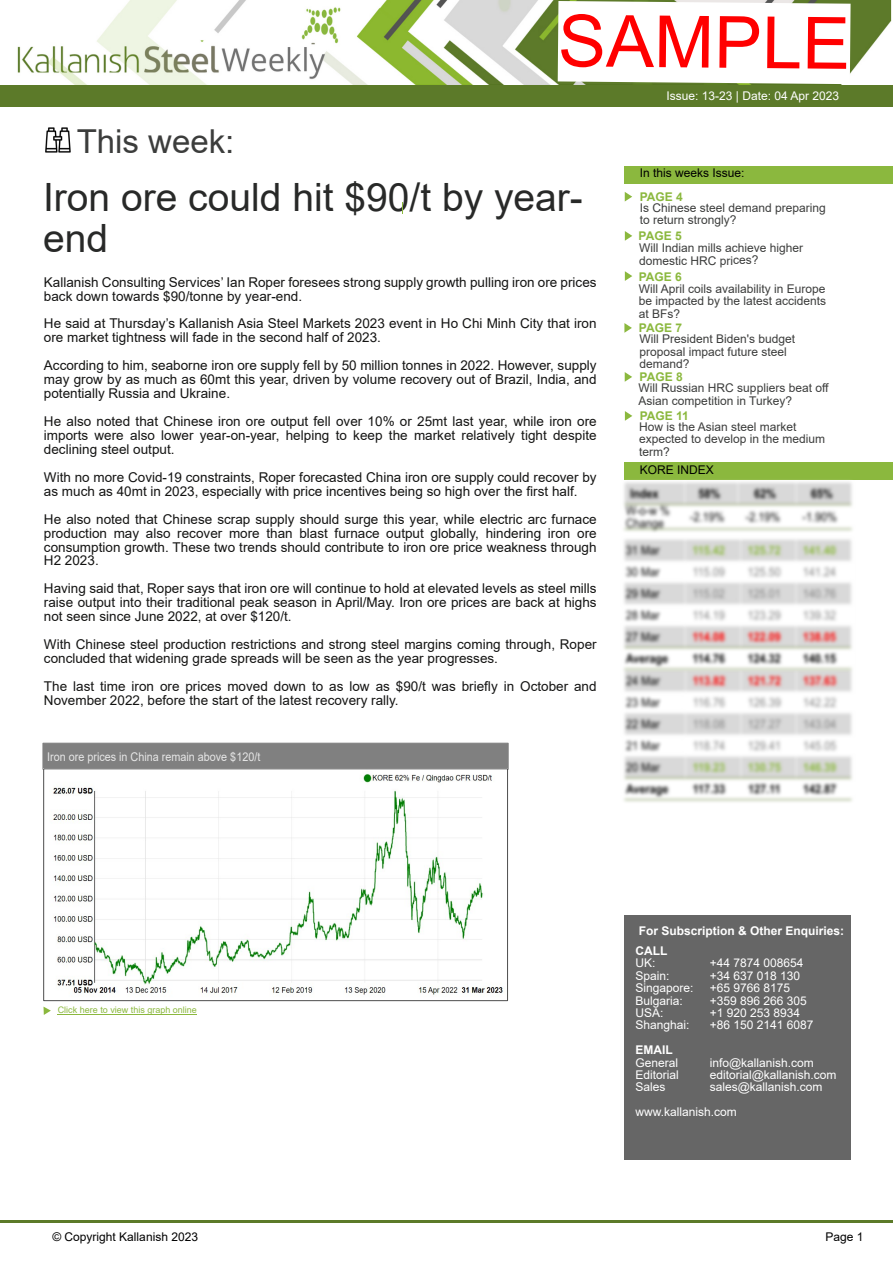
<style>
.page{position:relative;width:893px;height:1263px;background:#fff}
.page>*{position:absolute;margin:0;border:0;box-sizing:border-box;transform-origin:0 0}
.t1{font:72px "Arial";color:#f00}
.t2{font:39px/40.2px "Arial";color:#282928}
.t3{font:33px "Arial";color:#3c3d3c}
.t4{font:13.5px/14px "Arial";color:#141413}
.t5{font:12px/12.5px "Arial";color:#3c3d3c}
.t6{font:12px/12.5px "Arial";color:#fff}
.t7{font:12px "Arial";color:#000}
.t8{font:700 12px "Arial";color:#fff}
.t9{font:12px "Arial";color:#e6e6e6;scale:.9 1}
.t10{font:700 12px "Arial";color:#8bb83e}
.t11{font:9px "Arial";color:#8bb83e}
</style>
<div class="page">
<div style="left:624px;top:916px;width:226px;height:244px;background:#666"></div>
<img style="left:45px;top:127px;width:26px;height:26px">
<div style="left:625px;top:166px;width:268px;height:17px;background:#8bb83e"></div>
<div style="left:625px;top:462px;width:268px;height:17px;background:#8bb83e"></div>
<svg style="left:625px;top:192px;width:7px;height:9px"></svg>
<svg style="left:625px;top:231px;width:7px;height:10px"></svg>
<svg style="left:625px;top:271px;width:7px;height:10px"></svg>
<svg style="left:625px;top:372px;width:7px;height:10px"></svg>
<svg style="left:624px;top:323px;width:8px;height:10px"></svg>
<svg style="left:625px;top:411px;width:7px;height:10px"></svg>
<hr style="left:0;top:1221px;width:893px;height:2px;background:#5c7a29">
<img style="left:17px;top:0;width:874px;height:85px">
<div style="left:0;top:85px;width:893px;height:22px;background:#5c7a29"></div>
<svg style="left:558px;top:1px;width:293px;height:83px"></svg>
<svg style="left:402px;top:202px;width:1px;height:12px"></svg>
<img style="left:623px;top:478px;width:232px;height:55px">
<img style="left:623px;top:539px;width:230px;height:263px">
<div style="left:43px;top:743px;width:465px;height:27px;background:#808080"></div>
<img style="left:53px;top:773px;width:450px;height:222px">
<div style="left:43px;top:769px;width:465px;height:232px;border:1px solid #4d4d4d"></div>
<hr style="left:58px;top:1014px;width:139px;height:1px;background:#8bb83e">
<svg style="left:44px;top:1007px;width:7px;height:8px"></svg>
<h3 class="t3" style="left:77px;top:129px;width:159px">This week:</h3>
<h1 class="t1" style="left:559px;top:13px;width:294px;rotate:1deg">SAMPLE</h1>
<p class="t6" style="left:667px;top:91px;width:174px">Issue: 13-23 | Date: 04 Apr 2023</p>
<p class="t7" style="left:640px;top:168px;width:106px">In this weeks Issue:</p>
<h2 class="t2" style="left:43px;top:181px;width:541px">Iron ore could hit $90/t by year&shy;end</h2>
<p class="t4" style="left:44px;top:276px;width:554px">Kallanish Consulting Services’ Ian Roper foresees strong supply growth pulling iron ore prices back down towards $90/tonne by year-end.</p>
<p class="t4" style="left:44px;top:318px;width:554px">He said at Thursday’s Kallanish Asia Steel Markets 2023 event in Ho Chi Minh City that iron ore market tightness will fade in the second half of 2023.</p>
<p class="t4" style="left:44px;top:360px;width:554px;text-align:justify">According to him, seaborne iron ore supply fell by 50 million tonnes in 2022. However, supply may grow by as much as 60mt this year, driven by volume recovery out of Brazil, India, and potentially Russia and Ukraine.</p>
<p class="t4" style="left:44px;top:415px;width:554px;text-align:justify">He also noted that Chinese iron ore output fell over 10% or 25mt last year, while iron ore imports were also lower year-on-year, helping to keep the market relatively tight despite declining steel output.</p>
<p class="t4" style="left:44px;top:471px;width:554px">With no more Covid-19 constraints, Roper forecasted China iron ore supply could recover by as much as 40mt in 2023, especially with price incentives being so high over the first half.</p>
<p class="t4" style="left:44px;top:513px;width:554px;text-align:justify">He also noted that Chinese scrap supply should surge this year, while electric arc furnace production may also recover more than blast furnace output globally, hindering iron ore consumption growth. These two trends should contribute to iron ore price weakness through H2 2023.</p>
<p class="t4" style="left:44px;top:583px;width:554px;text-align:justify">Having said that, Roper says that iron ore will continue to hold at elevated levels as steel mills raise output into their traditional peak season in April/May. Iron ore prices are back at highs not seen since June 2022, at over $120/t.</p>
<p class="t4" style="left:44px;top:639px;width:554px">With Chinese steel production restrictions and strong steel margins coming through, Roper concluded that widening grade spreads will be seen as the year progresses.</p>
<p class="t4" style="left:44px;top:680px;width:554px">The last time iron ore prices moved down to as low as $90/t was briefly in October and<br>November 2022, before the start of the latest recovery rally.</p>
<p class="t9" style="left:47px;top:752px;width:238px">Iron ore prices in China remain above $120/t</p>
<p class="t10" style="left:640px;top:192px;width:45px">PAGE 4</p>
<p class="t10" style="left:639px;top:231px;width:45px">PAGE 5</p>
<p class="t10" style="left:639px;top:272px;width:45px">PAGE 6</p>
<p class="t5" style="left:640px;top:203px;width:188px">Is Chinese steel demand preparing to return strongly?</p>
<p class="t5" style="left:639px;top:243px;width:166px">Will Indian mills achieve higher domestic HRC prices?</p>
<p class="t5" style="left:639px;top:283px;width:189px;text-align:justify">Will April coils availability in Europe be impacted by the latest accidents at BFs?</p>
<p class="t5" style="left:639px;top:334px;width:157px">Will President Biden's budget proposal impact future steel demand?</p>
<p class="t5" style="left:639px;top:383px;width:192px">Will Russian HRC suppliers beat off<br>Asian competition in Turkey?</p>
<p class="t10" style="left:640px;top:411px;width:51px">PAGE 11</p>
<p class="t5" style="left:639px;top:422px;width:188px">How is the Asian steel market expected to develop in the medium term?</p>
<p class="t10" style="left:639px;top:323px;width:45px">PAGE 7</p>
<p class="t10" style="left:640px;top:372px;width:45px">PAGE 8</p>
<p class="t7" style="left:640px;top:465px;width:76px">KORE INDEX</p>
<p class="t11" style="left:58px;top:1007px;width:141px">Click here to view this graph online</p>
<p class="t8" style="left:639px;top:926px;width:207px">For Subscription &amp; Other Enquiries:</p>
<p class="t6" style="left:710px;top:958px;width:105px">+44 7874 008654 +34 637 018 130 +65 9766 8175 +359 896 266 305 +1 920 253 8934 +86 150 2141 6087</p>
<p class="t6" style="left:710px;top:1057px;width:128px">info@kallanish.com editorial@kallanish.com sales@kallanish.com</p>
<p class="t8" style="left:635px;top:946px;width:33px">CALL</p>
<p class="t6" style="left:635px;top:958px;width:60px">UK:<br>Spain:<br>Singapore:<br>Bulgaria:<br>USA:<br>Shanghai:</p>
<p class="t8" style="left:635px;top:1045px;width:39px">EMAIL</p>
<p class="t6" style="left:635px;top:1057px;width:45px;text-align:justify">General Editorial Sales</p>
<p class="t6" style="left:635px;top:1107px;width:103px">www.kallanish.com</p>
<p class="t7" style="left:52px;top:1232px;width:147px">© Copyright Kallanish 2023</p>
<p class="t7" style="left:825px;top:1232px;width:40px">Page 1</p>
</div>
